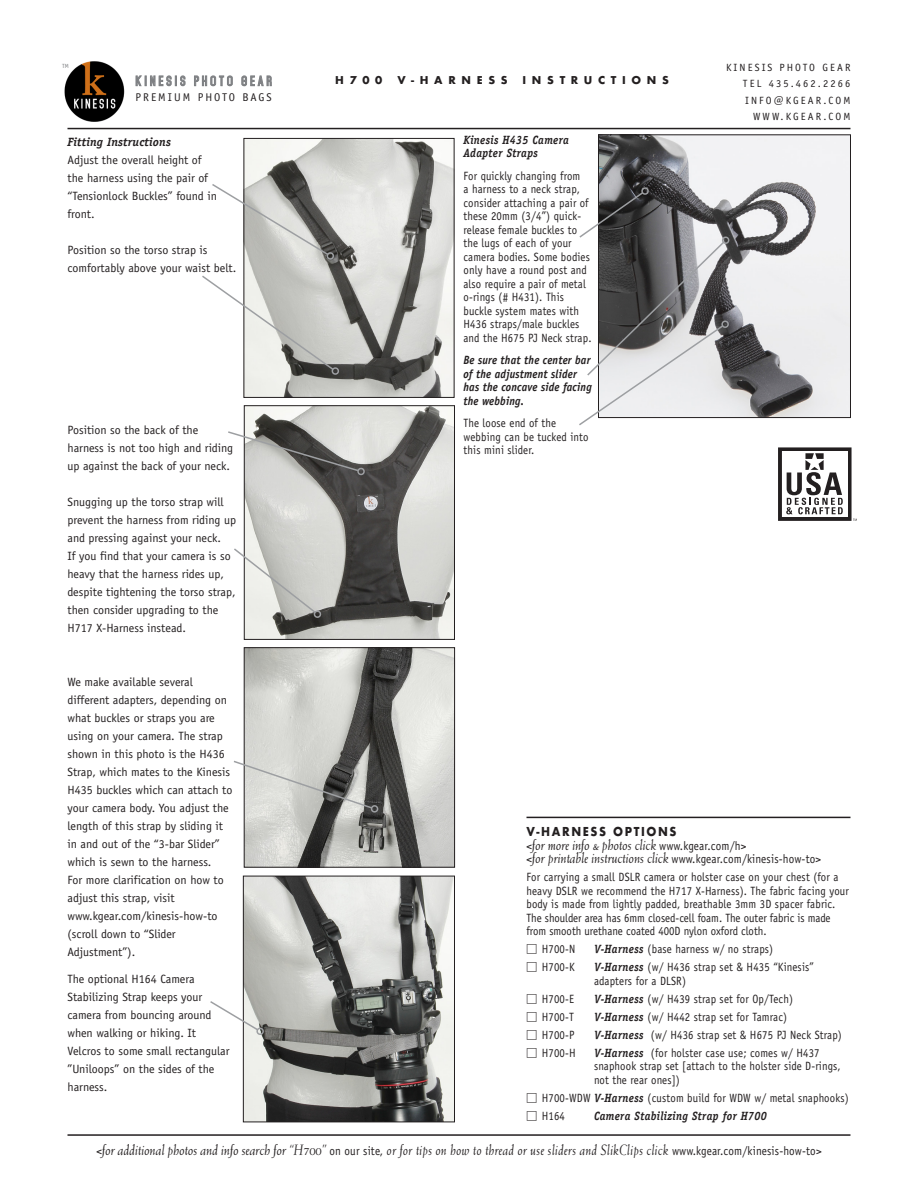
<style>
.page{position:relative;width:918px;height:1188px;background:#fff}
.page>*{position:absolute;margin:0;border:0;box-sizing:border-box;transform-origin:0 0}
.BodyCopy{font:italic 15px "Weiss";letter-spacing:.015em;color:#231f20;scale:.95 1}
.BodyCopy-2{font:italic 15px "Weiss";letter-spacing:-.01em;color:#231f20;scale:.95 1}
.t1{font:12.3px "Officina Sans";letter-spacing:.015em;color:#231f20;scale:.9 1}
.tab2{font:12px/13.5px "Officina Sans";color:#231f20;scale:.9 1}
.tab2-2{font:12px/18px "Officina Sans";color:#231f20}
.t2{font:italic 700 12px/13.5px "Officina Sans";letter-spacing:.015em;color:#231f20;scale:.9 1}
.lefttabs{font:italic 700 12px/13.5px "Officina Serif";letter-spacing:.03em;color:#231f20;scale:.9 1}
.tab2-3{font:italic 700 12px "Officina Serif";letter-spacing:.01em;color:#231f20}
.t3{font:700 12px "Mohave";letter-spacing:.25em;color:#7e8083}
.t4{font:700 12px "Futura";letter-spacing:.15em;color:#231f20;scale:.9 1}
.t5{font:11.25px "Officina Sans";letter-spacing:.18em;color:#231f20}
.t6{font:10.5px "Officina Sans";letter-spacing:.2em;color:#231f20}
.t7{font:700 10.5px "Futura";letter-spacing:.54em;color:#231f20}
.t8{font:6px "Officina Sans";color:#7e8083}
.s1{font-family:"Officina Sans";font-style:normal;font-size:12.3px}
.s2{font-family:"Weiss";font-style:italic;font-size:15px}
.s3{font-family:"Officina Serif";font-weight:700;font-style:italic}
</style>
<div class="page">
<hr style="left:68px;top:128px;width:782px;height:1px;background:#231f20">
<hr style="left:67px;top:1134px;width:783px;height:2px;background:#231f20">
<img style="left:246px;top:649px;width:207px;height:216px">
<div style="left:244px;top:647px;width:211px;height:220px;border:1px solid #231f20"></div>
<img style="left:246px;top:140px;width:206px;height:256px">
<div style="left:244px;top:138px;width:210px;height:260px;border:1px solid #231f20"></div>
<svg style="left:212px;top:182px;width:122px;height:79px"></svg>
<img style="left:245px;top:878px;width:208px;height:242px">
<div style="left:243px;top:876px;width:212px;height:246px;border:1px solid #231f20"></div>
<img style="left:246px;top:407px;width:207px;height:231px">
<div style="left:244px;top:405px;width:211px;height:235px;border:1px solid #231f20"></div>
<img style="left:64px;top:61px;width:61px;height:61px">
<svg style="left:136px;top:75px;width:49px;height:11px"></svg>
<svg style="left:194px;top:75px;width:39px;height:11px"></svg>
<svg style="left:241px;top:75px;width:31px;height:11px"></svg>
<svg style="left:202px;top:274px;width:139px;height:102px"></svg>
<svg style="left:228px;top:430px;width:139px;height:46px;background:#a2a19f"></svg>
<svg style="left:234px;top:547px;width:89px;height:72px;background:#d0d1cd"></svg>
<svg style="left:234px;top:759px;width:146px;height:216px;background:#b6b7b4"></svg>
<hr style="left:526px;top:817px;width:324px;height:1px;background:#231f20">
<svg style="left:210px;top:1000px;width:56px;height:36px"></svg>
<img style="left:600px;top:137px;width:249px;height:279px">
<svg style="left:579px;top:186px;width:152px;height:240px"></svg>
<svg style="left:778px;top:447px;width:79px;height:74px"></svg>
<p class="t8" style="left:62px;top:63px;width:8px">TM</p>
<p class="t3" style="left:136px;top:74px;width:138px">KINESIS PHOTO GEAR</p>
<p class="t5" style="left:136px;top:91px;width:138px">PREMIUM PHOTO BAGS</p>
<p class="tab2-3" style="left:68px;top:134px;width:105px">Fitting Instructions</p>
<p class="tab2-2" style="left:68px;top:151px;width:151px">Adjust the overall height of the harness using the pair of “Tensionlock Buckles” found in front.</p>
<p class="tab2-2" style="left:68px;top:241px;width:170px">Position so the torso strap is comfortably above your waist belt.</p>
<p class="tab2-2" style="left:68px;top:421px;width:167px">Position so the back of the harness is not too high and riding up against the back of your neck.</p>
<p class="tab2-2" style="left:68px;top:493px;width:170px">Snugging up the torso strap will prevent the harness from riding up and pressing against your neck.<br>If you find that your camera is so heavy that the harness rides up, despite tightening the torso strap, then consider upgrading to the<br>H717 X-Harness instead.</p>
<p class="tab2-2" style="left:68px;top:673px;width:166px">We make available several different adapters, depending on what buckles or straps you are using on your camera. The strap shown in this photo is the H436<br>Strap, which mates to the Kinesis<br>H435 buckles which can attach to your camera body. You adjust the length of this strap by sliding it in and out of the “3-bar Slider” which is sewn to the harness.<br>For more clarification on how to adjust this strap, visit www.kgear.com/kinesis-how-to (scroll down to “Slider<br>Adjustment”).</p>
<p class="tab2-2" style="left:68px;top:970px;width:164px">The optional H164 Camera<br>Stabilizing Strap keeps your camera from bouncing around when walking or hiking. It<br>Velcros to some small rectangular ”Uniloops” on the sides of the harness.</p>
<p class="t7" style="left:335px;top:73px;width:49px">H700</p>
<p class="t7" style="left:397px;top:73px;width:112px">V-HARNESS</p>
<p class="t7" style="left:523px;top:73px;width:148px">INSTRUCTIONS</p>
<p class="lefttabs" style="left:463px;top:133px;width:119px">Kinesis H435 Camera<br>Adapter Straps</p>
<p class="tab2" style="left:463px;top:169px;width:144px">For quickly changing from<br>a harness to a neck strap, consider attaching a pair of these 20mm (3/4”) quick&shy;release female buckles to the lugs of each of your camera bodies. Some bodies only have a round post and also require a pair of metal o-rings (# H431). This buckle system mates with<br>H436 straps/male buckles and the H675 PJ Neck strap.</p>
<p class="t2" style="left:463px;top:353px;width:144px">Be sure that the center bar of the adjustment slider has the concave side facing the webbing.</p>
<p class="tab2" style="left:463px;top:416px;width:140px">The loose end of the webbing can be tucked into this mini slider.</p>
<p class="t6" style="left:726px;top:61px;width:126px">KINESIS PHOTO GEAR</p>
<p class="t6" style="left:743px;top:78px;width:109px">TEL 435.462.2266</p>
<p class="t6" style="left:745px;top:94px;width:107px">INFO@KGEAR.COM</p>
<p class="t6" style="left:753px;top:111px;width:99px">WWW.KGEAR.COM</p>
<p class="t4" style="left:526px;top:823px;width:168px">V-HARNESS OPTIONS</p>
<p class="BodyCopy-2" style="left:526px;top:836px;width:233px"><span class="s1">&lt;</span>for more info &amp; photos click <span class="s1">www.kgear.com/h&gt;</span></p>
<p class="t1" style="left:526px;top:852px;width:329px">&lt;<span class="s2">for printable instructions click</span> www.kgear.com/kinesis-how-to&gt;</p>
<p class="tab2" style="left:526px;top:870px;width:360px">For carrying a small DSLR camera or holster case on your chest (for a heavy DSLR we recommend the H717 X-Harness). The fabric facing your body is made from lightly padded, breathable 3mm 3D spacer fabric.<br>The shoulder area has 6mm closed-cell foam. The outer fabric is made from smooth urethane coated 400D nylon oxford cloth.</p>
<p class="tab2" style="left:542px;top:942px;width:39px">H700-N</p>
<p class="tab2" style="left:594px;top:942px;width:201px"><span class="s3">V-Harness</span> (base harness w/ no straps)</p>
<p class="tab2" style="left:542px;top:960px;width:38px">H700-K</p>
<p class="tab2" style="left:594px;top:960px;width:246px"><span class="s3">V-Harness</span> (w/ H436 strap set &amp; H435 “Kinesis” adapters for a DLSR)</p>
<p class="tab2" style="left:542px;top:992px;width:38px">H700-E</p>
<p class="tab2" style="left:594px;top:992px;width:223px"><span class="s3">V-Harness</span> (w/ H439 strap set for Op/Tech)</p>
<p class="tab2" style="left:542px;top:1010px;width:37px">H700-T</p>
<p class="tab2" style="left:594px;top:1010px;width:216px"><span class="s3">V-Harness</span> (w/ H442 strap set for Tamrac)</p>
<p class="tab2" style="left:542px;top:1028px;width:38px">H700-P</p>
<p class="tab2" style="left:594px;top:1028px;width:277px"><span class="s3">V-Harness</span> (w/ H436 strap set &amp; H675 PJ Neck Strap)</p>
<p class="tab2" style="left:542px;top:1046px;width:39px">H700-H</p>
<p class="tab2" style="left:594px;top:1046px;width:276px"><span class="s3">V-Harness</span> (for holster case use; comes w/ H437 snaphook strap set [attach to the holster side D-rings, not the rear ones])</p>
<p class="tab2" style="left:542px;top:1091px;width:343px">H700-WDW <span class="s3">V-Harness</span> (custom build for WDW w/ metal snaphooks)</p>
<p class="tab2" style="left:542px;top:1109px;width:27px">H164</p>
<p class="lefttabs" style="left:594px;top:1109px;width:194px">Camera Stabilizing Strap for H700</p>
<p class="BodyCopy" style="left:96px;top:1141px;width:765px"><span class="s1">&lt;</span>for additional photos and info search for “H700” <span class="s1">on our site,</span> or for tips on how to thread or use sliders and SlikClips click <span class="s1">www.kgear.com/kinesis-how-to&gt;</span></p>
</div>
